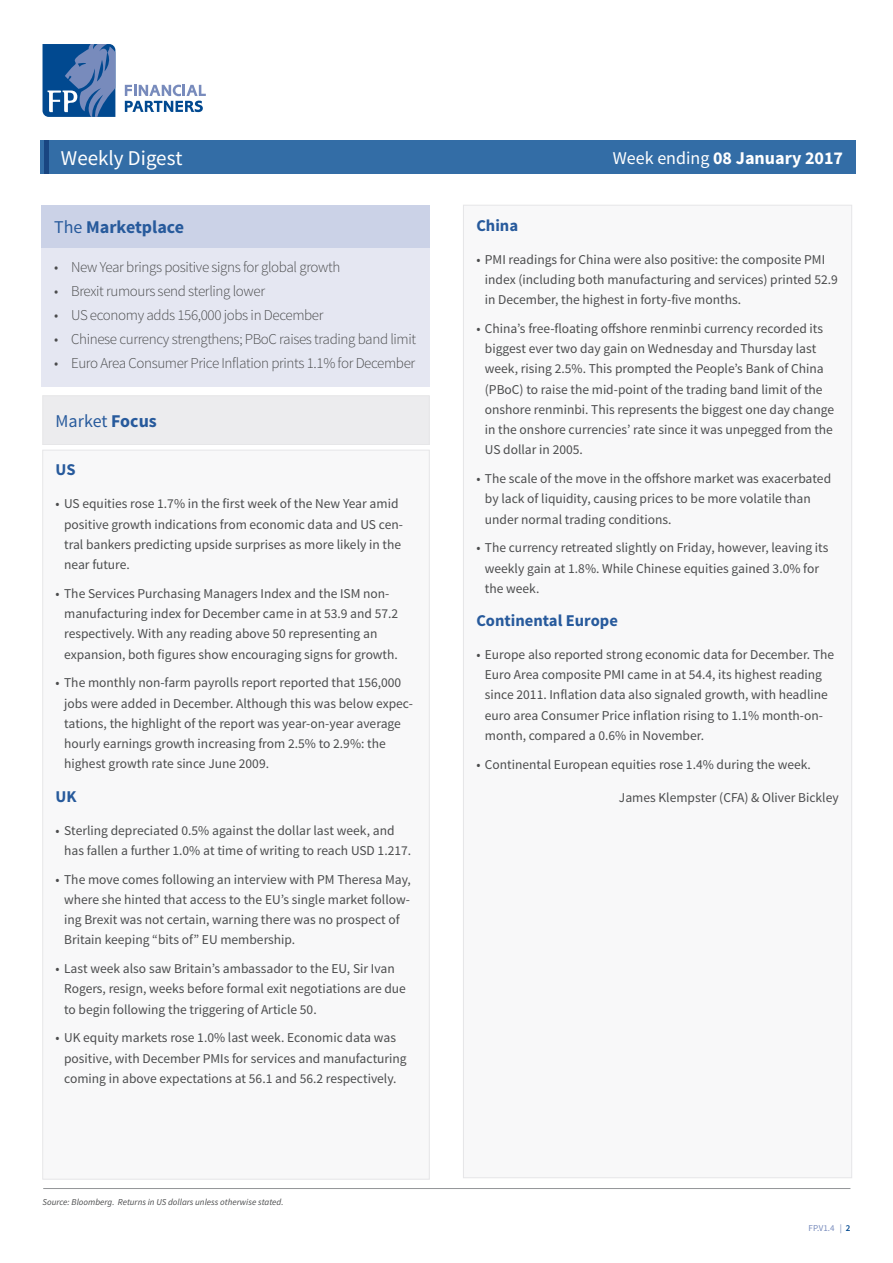
<style>
.page{position:relative;width:893px;height:1263px;background:#fff}
.page>*{position:absolute;margin:0;border:0;box-sizing:border-box;transform-origin:0 0}
.t1{font:21px "Source Sans Pro";color:#fff}
.t2{font:700 18px "Source Sans Pro";color:#fff}
.Paragraph_Style_1{font:700 18px "Source Sans Pro";color:#275a9c}
.Paragraph_Style_1-2{font:18px "Source Sans Pro";color:#275a9c}
.Headings{font:700 16.5px "Source Sans Pro";color:#275a9c}
.t3{font:300 15px "Source Sans Pro";letter-spacing:-.025em;color:#4b4c4d}
.Headings-2{font:13.5px/20.2px "Source Sans Pro";color:#4b4c4d}
.t4{font:italic 9px "Source Sans Pro";color:#4b4c4d}
.Paragraph_Style_1-3{font:9px "Source Sans Pro";color:#788bbc}
.s1{font-weight:400}
.s2{font-weight:700}
.s3{font-weight:600;color:#014990}
</style>
<div class="page">
<div style="left:41px;top:140px;width:815px;height:34px;background:#336da6"></div>
<svg style="left:125px;top:85px;width:81px;height:27px"></svg>
<svg style="left:43px;top:44px;width:72px;height:73px;background:#3c6ba6"></svg>
<hr style="left:44px;top:140px;width:4px;height:34px;background:#194581">
<div style="left:41px;top:248px;width:388px;height:139px;background:#e5e7f2"></div>
<div style="left:41px;top:205px;width:388px;height:43px;background:#cbd2e7"></div>
<div style="left:43px;top:450px;width:386px;height:729px;background:#f8f8f9"></div>
<div style="left:43px;top:396px;width:386px;height:48px;background:#ececee"></div>
<div style="left:43px;top:395px;width:386px;height:50px;border:1px solid #e6e6e8"></div>
<div style="left:463px;top:205px;width:389px;height:973px;background:#f8f8f9"></div>
<hr style="left:43px;top:1188px;width:807px;height:1px;background:#939598">
<h1 class="t1" style="left:61px;top:145px;width:123px">Weekly Digest</h1>
<h2 class="t2" style="left:613px;top:146px;width:232px"><span class="s1">Week ending</span> 08 January 2017</h2>
<p class="Paragraph_Style_1" style="left:54px;top:216px;width:132px"><span class="s1">The</span> Marketplace</p>
<p class="t3" style="left:54px;top:258px;width:288px">• New Year brings positive signs for global growth</p>
<p class="t3" style="left:54px;top:282px;width:212px">• Brexit rumours send sterling lower</p>
<p class="t3" style="left:54px;top:306px;width:271px">• US economy adds 156,000 jobs in December</p>
<p class="t3" style="left:54px;top:330px;width:364px">• Chinese currency strengthens; PBoC raises trading band limit</p>
<p class="t3" style="left:54px;top:354px;width:363px">• Euro Area Consumer Price Inflation prints 1.1% for December</p>
<p class="Paragraph_Style_1-2" style="left:56px;top:410px;width:103px">Market <span class="s2">Focus</span></p>
<p class="Headings" style="left:56px;top:459px;width:21px">US</p>
<p class="Headings-2" style="left:64px;top:494px;width:340px;text-indent:-9px">• US equities rose 1.7% in the first week of the New Year amid positive growth indications from economic data and US cen&shy;tral bankers predicting upside surprises as more likely in the near future.</p>
<p class="Headings-2" style="left:64px;top:584px;width:336px;text-indent:-9px">• The Services Purchasing Managers Index and the ISM non&shy;manufacturing index for December came in at 53.9 and 57.2 respectively. With any reading above 50 representing an expansion, both figures show encouraging signs for growth.</p>
<p class="Headings-2" style="left:64px;top:673px;width:350px;text-indent:-9px">• The monthly non-farm payrolls report reported that 156,000 jobs were added in December. Although this was below expec&shy;tations, the highlight of the report was year-on-year average hourly earnings growth increasing from 2.5% to 2.9%: the highest growth rate since June 2009.</p>
<p class="Headings" style="left:56px;top:785px;width:23px">UK</p>
<p class="Headings-2" style="left:64px;top:820px;width:349px;text-indent:-9px">• Sterling depreciated 0.5% against the dollar last week, and has fallen a further 1.0% at time of writing to reach USD 1.217.</p>
<p class="Headings-2" style="left:64px;top:869px;width:348px;text-indent:-9px">• The move comes following an interview with PM Theresa May, where she hinted that access to the EU’s single market follow&shy;ing Brexit was not certain, warning there was no prospect of Britain keeping “bits of” EU membership.</p>
<p class="Headings-2" style="left:64px;top:959px;width:343px;text-indent:-9px">• Last week also saw Britain’s ambassador to the EU, Sir Ivan<br>Rogers, resign, weeks before formal exit negotiations are due to begin following the triggering of Article 50.</p>
<p class="Headings-2" style="left:64px;top:1028px;width:344px;text-indent:-9px">• UK equity markets rose 1.0% last week. Economic data was positive, with December PMIs for services and manufacturing coming in above expectations at 56.1 and 56.2 respectively.</p>
<p class="t4" style="left:43px;top:1196px;width:242px">Source: Bloomberg. Returns in US dollars unless otherwise stated.</p>
<p class="Headings" style="left:476px;top:214px;width:43px">China</p>
<p class="Headings-2" style="left:485px;top:249px;width:354px;text-indent:-9px">• PMI readings for China were also positive: the composite PMI index (including both manufacturing and services) printed 52.9 in December, the highest in forty-five months.</p>
<p class="Headings-2" style="left:485px;top:318px;width:351px;text-indent:-9px">• China’s free-floating offshore renminbi currency recorded its biggest ever two day gain on Wednesday and Thursday last week, rising 2.5%. This prompted the People’s Bank of China (PBoC) to raise the mid-point of the trading band limit of the onshore renminbi. This represents the biggest one day change in the onshore currencies’ rate since it was unpegged from the US dollar in 2005.</p>
<p class="Headings-2" style="left:485px;top:469px;width:348px;text-indent:-9px">• The scale of the move in the offshore market was exacerbated by lack of liquidity, causing prices to be more volatile than under normal trading conditions.</p>
<p class="Headings-2" style="left:485px;top:538px;width:345px;text-indent:-9px">• The currency retreated slightly on Friday, however, leaving its weekly gain at 1.8%. While Chinese equities gained 3.0% for the week.</p>
<p class="Headings" style="left:476px;top:610px;width:143px">Continental Europe</p>
<p class="Headings-2" style="left:485px;top:644px;width:351px;text-indent:-9px">• Europe also reported strong economic data for December. The Euro Area composite PMI came in at 54.4, its highest reading since 2011. Inflation data also signaled growth, with headline euro area Consumer Price inflation rising to 1.1% month-on&shy;month, compared a 0.6% in November.</p>
<p class="Headings-2" style="left:476px;top:754px;width:336px">• Continental European equities rose 1.4% during the week.</p>
<p class="Headings-2" style="left:619px;top:787px;width:221px">James Klempster (CFA) &amp; Oliver Bickley</p>
<p class="Paragraph_Style_1-3" style="left:809px;top:1223px;width:43px">FP.V1.4 | <span class="s3">2</span></p>
</div>
